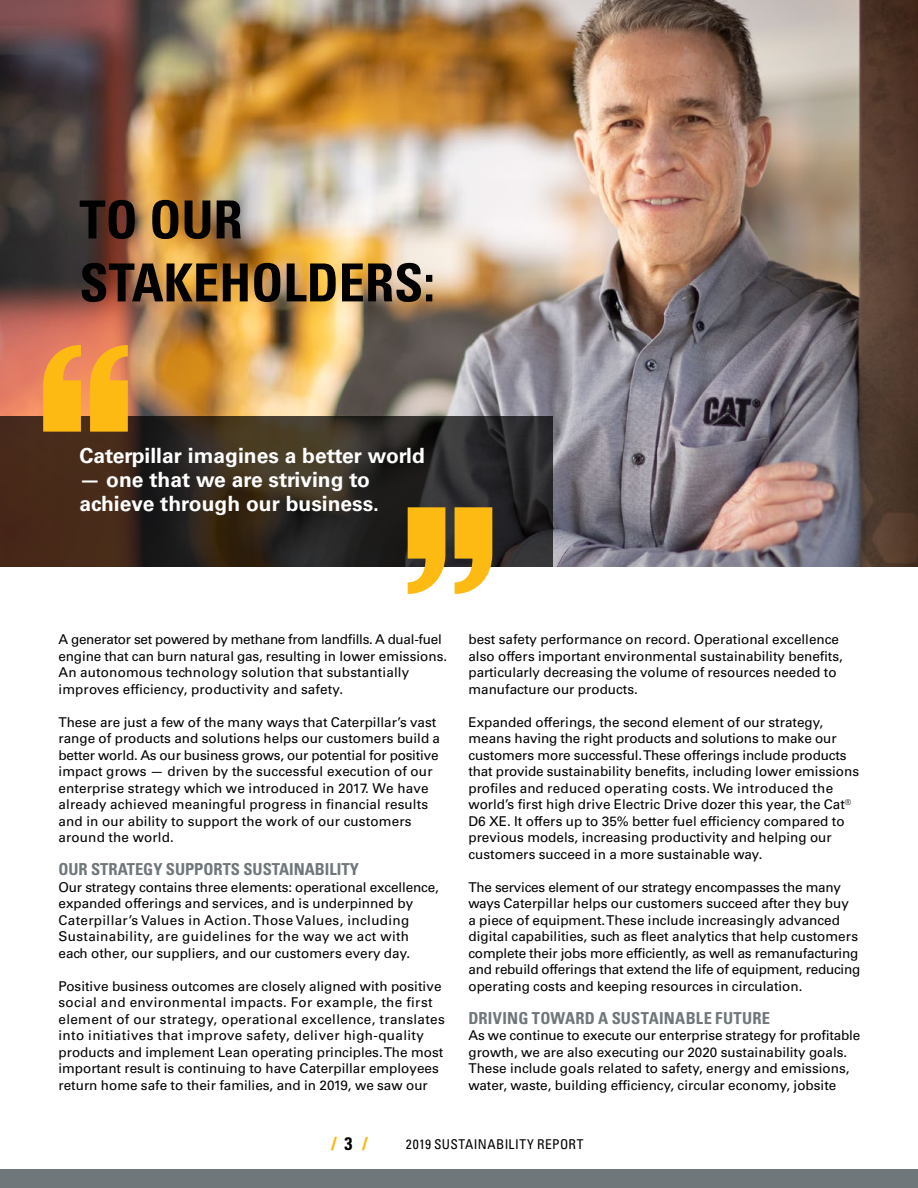
<style>
.page{position:relative;width:918px;height:1188px;background:#fff}
.page>*{position:absolute;margin:0;border:0;box-sizing:border-box;transform-origin:0 0}
.t1{font:700 condensed 52.5px/63px "Univers LT Std";color:#000}
.t2{font:700 21px/24px "Univers LT Std";color:#fff}
.t3{font:900 18px "Univers LT Std";color:#fdba12}
.t4{font:700 condensed 16.5px "Univers LT Std";color:#6f777a}
.t5{font:13.5px/16.5px "Univers LT Std";color:#000}
.t6{font:condensed 13.5px "Univers LT Std";letter-spacing:.03em;color:#000}
.s1{font-weight:700;font-stretch:condensed;color:#000}
</style>
<div class="page">
<div style="left:0;top:1170px;width:918px;height:18px;background:#6f777a"></div>
<img style="left:0;top:0;width:918px;height:567px">
<svg style="left:0;top:416px;width:552px;height:151px;background:#332820"></svg>
<svg style="left:43px;top:345px;width:85px;height:87px;background:#f3a827"></svg>
<svg style="left:408px;top:507px;width:84px;height:87px"></svg>
<h1 class="t1" style="left:79px;top:188px;width:357px">TO OUR<br>STAKEHOLDERS:</h1>
<h2 class="t2" style="left:79px;top:444px;width:347px">Caterpillar imagines a better world</h2>
<h2 class="t2" style="left:79px;top:468px;width:301px">— one that we are striving to achieve through our business.</h2>
<p class="t5" style="left:58px;top:631px;width:390px">A generator set powered by methane from landfills. A dual-fuel engine that can burn natural gas, resulting in lower emissions.<br>An autonomous technology solution that substantially improves efficiency, productivity and safety.</p>
<p class="t5" style="left:58px;top:714px;width:383px">These are just a few of the many ways that Caterpillar’s vast range of products and solutions helps our customers build a better world. As our business grows, our potential for positive impact grows — driven by the successful execution of our enterprise strategy which we introduced in 2017. We have already achieved meaningful progress in financial results and in our ability to support the work of our customers around the world.</p>
<p class="t4" style="left:58px;top:859px;width:302px">OUR STRATEGY SUPPORTS SUSTAINABILITY</p>
<p class="t5" style="left:58px;top:879px;width:382px">Our strategy contains three elements: operational excellence, expanded offerings and services, and is underpinned by Caterpillar’s Values in Action. Those Values, including Sustainability, are guidelines for the way we act with each other, our suppliers, and our customers every day.</p>
<p class="t5" style="left:58px;top:978px;width:388px">Positive business outcomes are closely aligned with positive social and environmental impacts. For example, the first element of our strategy, operational excellence, translates into initiatives that improve safety, deliver high-quality products and implement Lean operating principles. The most important result is continuing to have Caterpillar employees return home safe to their families, and in 2019, we saw our</p>
<p class="t5" style="left:468px;top:631px;width:376px">best safety performance on record. Operational excellence also offers important environmental sustainability benefits, particularly decreasing the volume of resources needed to manufacture our products.</p>
<p class="t5" style="left:468px;top:714px;width:392px">Expanded offerings, the second element of our strategy, means having the right products and solutions to make our customers more successful. These offerings include products that provide sustainability benefits, including lower emissions profiles and reduced operating costs. We introduced the world’s first high drive Electric Drive dozer this year, the Cat<sup>® </sup>D6 XE. It offers up to 35% better fuel efficiency compared to previous models, increasing productivity and helping our customers succeed in a more sustainable way.</p>
<p class="t5" style="left:468px;top:879px;width:393px">The services element of our strategy encompasses the many ways Caterpillar helps our customers succeed after they buy<br>a piece of equipment. These include increasingly advanced digital capabilities, such as fleet analytics that help customers complete their jobs more efficiently, as well as remanufacturing and rebuild offerings that extend the life of equipment, reducing operating costs and keeping resources in circulation.</p>
<p class="t4" style="left:468px;top:1008px;width:303px">DRIVING TOWARD A SUSTAINABLE FUTURE</p>
<p class="t5" style="left:468px;top:1027px;width:393px">As we continue to execute our enterprise strategy for profitable growth, we are also executing our 2020 sustainability goals.<br>These include goals related to safety, energy and emissions, water, waste, building efficiency, circular economy, jobsite</p>
<h3 class="t3" style="left:331px;top:1133px;width:37px">/ <span class="s1">3</span> /</h3>
<p class="t6" style="left:406px;top:1136px;width:179px">2019 SUSTAINABILITY REPORT</p>
</div>
